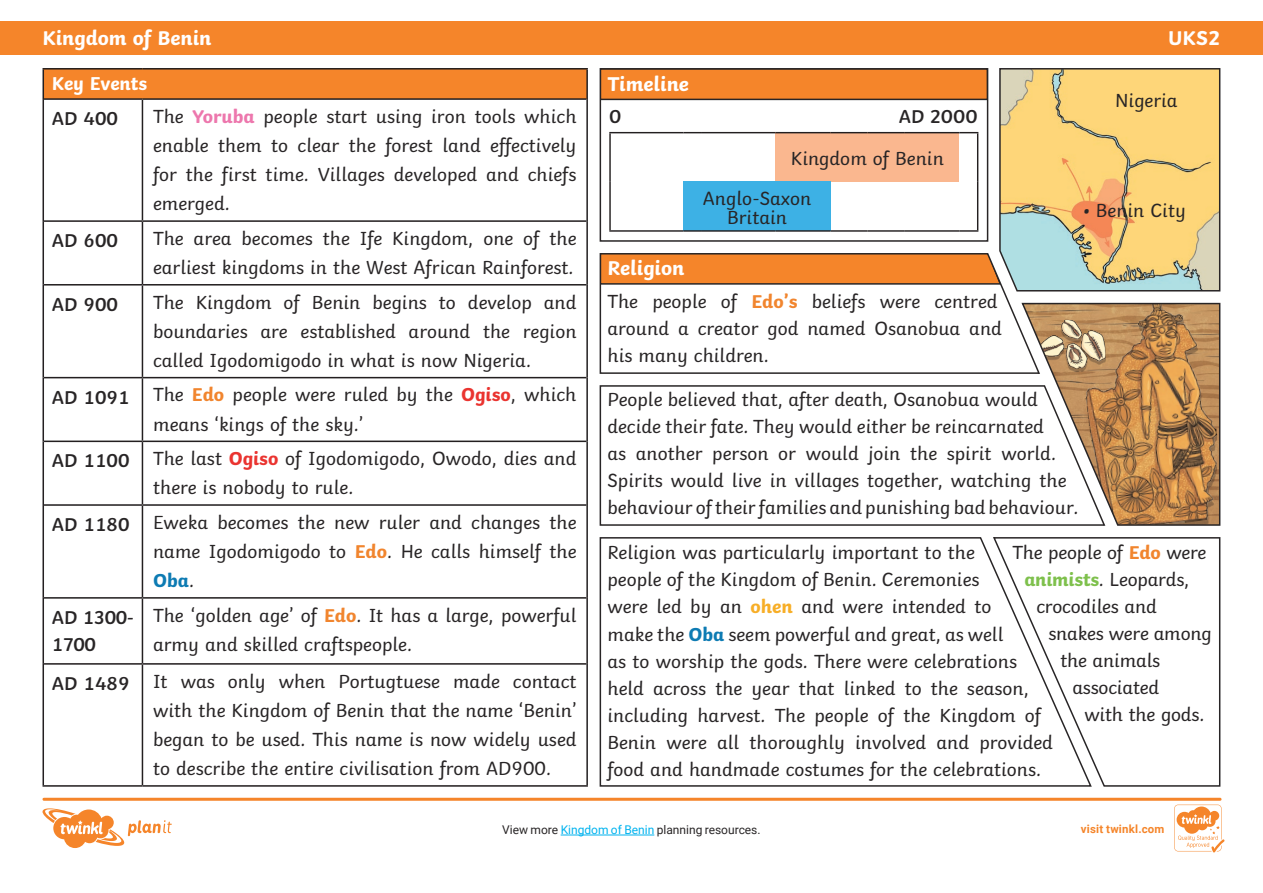
<style>
.page{position:relative;width:1263px;height:893px;background:#fff}
.page>*{position:absolute;margin:0;border:0;box-sizing:border-box;transform-origin:0 0}
.t1{font:700 21px "Twinkl";color:#fff}
.Heading_3{font:700 19.65px "Twinkl";color:#fff}
.KS2_Body_Copy{font:19.5px/29.1px "Twinkl";color:#282526}
.KS2_Body_Copy-2{font:600 19.5px "Twinkl";color:#282526}
.KS2_Body_Copy-3{font:600 19.5px/27.2px "Twinkl";letter-spacing:-.03em;color:#282526}
.t2{font:12px "Roboto";color:#282526}
.t3{font:700 11.4px "Roboto";letter-spacing:.02em;color:#f5852a}
.s1{font-weight:700;color:#ed77ad}
.s2{font-weight:700;color:#f1852e}
.s3{font-weight:700;color:#ea3430}
.s4{font-weight:700;color:#0d7bb3}
.s5{font-weight:600}
.s6{font-weight:700;color:#7ec04c}
.s7{font-weight:700;color:#f7ae27}
.s8{color:#00b3ef}
</style>
<div class="page">
<div style="left:0;top:21px;width:1263px;height:34px;background:#f5852a"></div>
<svg style="left:599px;top:68px;width:622px;height:719px"></svg>
<div style="left:43px;top:69px;width:544px;height:30px;background:#f5852a"></div>
<hr style="left:43px;top:99px;width:1px;height:122px;background:#231f20">
<hr style="left:142px;top:100px;width:1px;height:120px;background:#231f20">
<hr style="left:586px;top:99px;width:2px;height:122px;background:#231f20">
<hr style="left:43px;top:221px;width:1px;height:64px;background:#231f20">
<hr style="left:142px;top:222px;width:1px;height:62px;background:#231f20">
<hr style="left:586px;top:221px;width:2px;height:64px;background:#231f20">
<hr style="left:43px;top:285px;width:1px;height:93px;background:#231f20">
<hr style="left:142px;top:286px;width:1px;height:91px;background:#231f20">
<hr style="left:586px;top:285px;width:2px;height:93px;background:#231f20">
<hr style="left:43px;top:378px;width:1px;height:63px;background:#231f20">
<hr style="left:142px;top:378px;width:1px;height:63px;background:#231f20">
<hr style="left:586px;top:378px;width:2px;height:63px;background:#231f20">
<hr style="left:43px;top:441px;width:1px;height:64px;background:#231f20">
<hr style="left:142px;top:442px;width:1px;height:62px;background:#231f20">
<hr style="left:586px;top:441px;width:2px;height:64px;background:#231f20">
<hr style="left:43px;top:505px;width:1px;height:93px;background:#231f20">
<hr style="left:142px;top:506px;width:1px;height:91px;background:#231f20">
<hr style="left:586px;top:505px;width:2px;height:93px;background:#231f20">
<hr style="left:43px;top:598px;width:1px;height:66px;background:#231f20">
<hr style="left:142px;top:599px;width:1px;height:64px;background:#231f20">
<hr style="left:586px;top:598px;width:2px;height:66px;background:#231f20">
<hr style="left:43px;top:664px;width:1px;height:121px;background:#231f20">
<hr style="left:142px;top:665px;width:1px;height:120px;background:#231f20">
<hr style="left:586px;top:664px;width:2px;height:121px;background:#231f20">
<hr style="left:44px;top:220px;width:98px;height:2px;background:#231f20">
<hr style="left:142px;top:220px;width:444px;height:2px;background:#231f20">
<hr style="left:44px;top:377px;width:98px;height:1px;background:#231f20">
<hr style="left:142px;top:377px;width:444px;height:1px;background:#231f20">
<hr style="left:44px;top:441px;width:98px;height:1px;background:#231f20">
<hr style="left:142px;top:441px;width:444px;height:1px;background:#231f20">
<hr style="left:44px;top:504px;width:98px;height:2px;background:#231f20">
<hr style="left:142px;top:504px;width:444px;height:2px;background:#231f20">
<hr style="left:44px;top:597px;width:98px;height:2px;background:#231f20">
<hr style="left:142px;top:597px;width:444px;height:2px;background:#231f20">
<hr style="left:44px;top:663px;width:98px;height:2px;background:#231f20">
<hr style="left:142px;top:663px;width:444px;height:2px;background:#231f20">
<hr style="left:43px;top:785px;width:99px;height:2px;background:#231f20">
<hr style="left:142px;top:785px;width:446px;height:2px;background:#231f20">
<hr style="left:43px;top:68px;width:99px;height:2px;background:#231f20">
<hr style="left:142px;top:68px;width:446px;height:2px;background:#231f20">
<hr style="left:44px;top:98px;width:98px;height:2px;background:#231f20">
<hr style="left:142px;top:98px;width:444px;height:2px;background:#231f20">
<hr style="left:44px;top:284px;width:98px;height:2px;background:#231f20">
<hr style="left:142px;top:284px;width:444px;height:2px;background:#231f20">
<svg style="left:43px;top:70px;width:1px;height:29px"></svg>
<hr style="left:586px;top:70px;width:2px;height:29px;background:#231f20">
<svg style="left:42px;top:798px;width:1182px;height:54px"></svg>
<p class="t1" style="left:43px;top:21px;width:170px">Kingdom of Benin</p>
<p class="t1" style="left:1168px;top:21px;width:54px">UKS2</p>
<p class="Heading_3" style="left:52px;top:68px;width:97px">Key Events</p>
<p class="KS2_Body_Copy-2" style="left:52px;top:103px;width:68px">AD 400</p>
<p class="KS2_Body_Copy" style="left:153px;top:100px;width:425px;text-align:justify">The <span class="s1">Yoruba</span> people start using iron tools which enable them to clear the forest land effectively for the first time. Villages developed and chiefs emerged.</p>
<p class="KS2_Body_Copy-2" style="left:52px;top:225px;width:68px">AD 600</p>
<p class="KS2_Body_Copy" style="left:153px;top:222px;width:425px">The area becomes the Ife Kingdom, one of the earliest kingdoms in the West African Rainforest.</p>
<p class="KS2_Body_Copy-2" style="left:52px;top:289px;width:68px">AD 900</p>
<p class="KS2_Body_Copy" style="left:153px;top:286px;width:425px;text-align:justify">The Kingdom of Benin begins to develop and boundaries are established around the region called Igodomigodo in what is now Nigeria.</p>
<p class="KS2_Body_Copy-2" style="left:52px;top:381px;width:79px">AD 1091</p>
<p class="KS2_Body_Copy" style="left:153px;top:379px;width:425px">The <span class="s2">Edo</span> people were ruled by the <span class="s3">Ogiso</span>, which means ‘kings of the sky.’</p>
<p class="KS2_Body_Copy-2" style="left:52px;top:445px;width:79px">AD 1100</p>
<p class="KS2_Body_Copy" style="left:153px;top:442px;width:425px">The last <span class="s3">Ogiso</span> of Igodomigodo, Owodo, dies and there is nobody to rule.</p>
<p class="KS2_Body_Copy-2" style="left:52px;top:509px;width:79px">AD 1180</p>
<p class="KS2_Body_Copy" style="left:153px;top:506px;width:425px;text-align:justify">Eweka becomes the new ruler and changes the name Igodomigodo to <span class="s2">Edo</span>. He calls himself the <span class="s4">Oba</span>.</p>
<p class="KS2_Body_Copy-3" style="left:52px;top:602px;width:84px">AD 1300-<br>1700</p>
<p class="KS2_Body_Copy" style="left:153px;top:599px;width:425px">The ‘golden age’ of <span class="s2">Edo</span>. It has a large, powerful army and skilled craftspeople.</p>
<p class="KS2_Body_Copy-2" style="left:52px;top:668px;width:79px">AD 1489</p>
<p class="KS2_Body_Copy" style="left:153px;top:665px;width:425px;text-align:justify">It was only when Portugtuese made contact with the Kingdom of Benin that the name ‘Benin’ began to be used. This name is now widely used to describe the entire civilisation from AD900.</p>
<p class="t1" style="left:607px;top:67px;width:83px">Timeline</p>
<p class="KS2_Body_Copy-2" style="left:609px;top:101px;width:14px">0</p>
<p class="KS2_Body_Copy-2" style="left:899px;top:101px;width:80px">AD 2000</p>
<p class="t1" style="left:607px;top:251px;width:78px">Religion</p>
<p class="KS2_Body_Copy" style="left:703px;top:137px;width:242px;line-height:39.8px;text-indent:88px">Kingdom of Benin<br>Anglo-Saxon</p>
<p class="KS2_Body_Copy" style="left:727px;top:201px;width:62px">Britain</p>
<p class="KS2_Body_Copy" style="left:1115px;top:84px;width:64px">Nigeria</p>
<p class="KS2_Body_Copy" style="left:1083px;top:194px;width:104px"><span class="s5">•</span> Benin City</p>
<p class="KS2_Body_Copy" style="left:607px;top:286px;width:396px;line-height:27px">The people of <span class="s2">Edo’s</span> beliefs were centred around a creator god named Osanobua and his many children.</p>
<p class="KS2_Body_Copy" style="left:607px;top:385px;width:472px;line-height:27px">People believed that, after death, Osanobua would decide their fate. They would either be reincarnated<br>as another person or would join the spirit world.<br>Spirits would live in villages together, watching the behaviour of their families and punishing bad behaviour.</p>
<p class="KS2_Body_Copy" style="left:1012px;top:536px;width:196px">The people of <span class="s2">Edo</span> were</p>
<p class="KS2_Body_Copy" style="left:1024px;top:563px;width:167px"><span class="s6">animists</span>. Leopards,</p>
<p class="KS2_Body_Copy" style="left:1036px;top:590px;width:122px">crocodiles and</p>
<p class="KS2_Body_Copy" style="left:1048px;top:617px;width:165px">snakes were among</p>
<p class="KS2_Body_Copy" style="left:1060px;top:644px;width:101px">the animals</p>
<p class="KS2_Body_Copy" style="left:1072px;top:671px;width:88px">associated</p>
<p class="KS2_Body_Copy" style="left:1084px;top:698px;width:122px">with the gods.</p>
<p class="KS2_Body_Copy" style="left:607px;top:537px;width:447px;line-height:27.2px">Religion was particularly important to the<br>people of the Kingdom of Benin. Ceremonies<br>were led by an <span class="s7">ohen</span> and were intended to<br>make the <span class="s4">Oba</span> seem powerful and great, as well<br>as to worship the gods. There were celebrations held across the year that linked to the season, including harvest. The people of the Kingdom of Benin were all thoroughly involved and provided food and handmade costumes for the celebrations.</p>
<p class="t2" style="left:502px;top:821px;width:260px">View more <span class="s8">Kingdom of Benin</span> planning resources.</p>
<p class="t3" style="left:1081px;top:821px;width:85px">visit twinkl.com</p>
</div>
